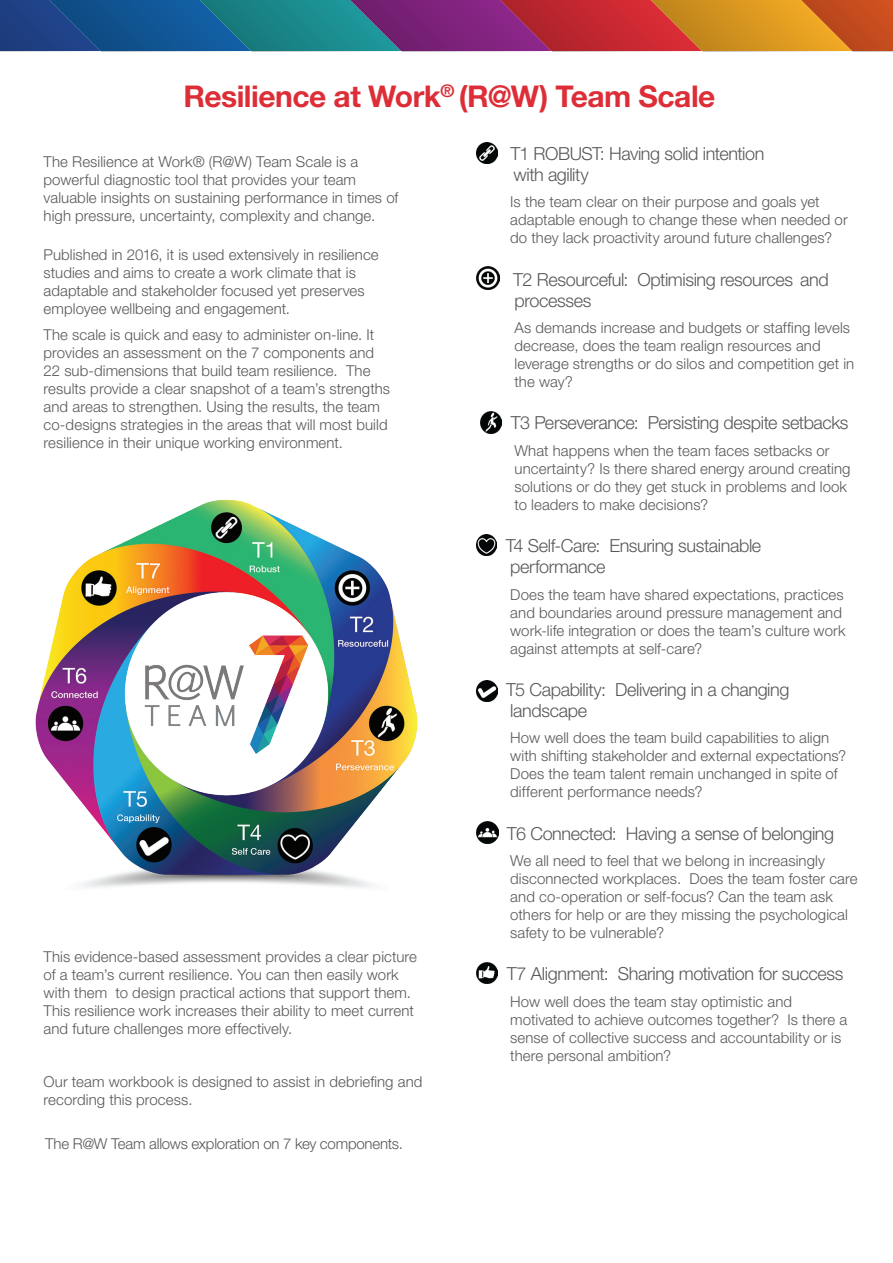
<style>
.page{position:relative;width:893px;height:1263px;background:#fff}
.page>*{position:absolute;margin:0;border:0;box-sizing:border-box;transform-origin:0 0}
.Heading{font:700 30px "Helvetica Neue LT Std";letter-spacing:-.015em;color:#dd2d37}
.Sub_Heading{font:300 18px/21px "Helvetica Neue LT Std";letter-spacing:-.02em;color:#57585a}
.Body{font:300 15px/18px "Helvetica Neue LT Std";letter-spacing:.005em;color:#57585a}
.Sub_Heading-2{font:300 15px "Helvetica Neue LT Std";letter-spacing:-.015em;color:#57585a}
</style>
<div class="page">
<svg style="left:0;top:0;width:893px;height:51px;background:#735660"></svg>
<img style="left:35px;top:499px;width:383px;height:389px">
<img style="left:476px;top:143px;width:21px;height:21px">
<img style="left:476px;top:266px;width:24px;height:24px">
<img style="left:480px;top:412px;width:22px;height:21px">
<img style="left:476px;top:535px;width:21px;height:20px">
<img style="left:476px;top:680px;width:21px;height:21px">
<img style="left:476px;top:822px;width:22px;height:22px">
<img style="left:476px;top:962px;width:22px;height:22px">
<p class="Heading" style="left:183px;top:78px;width:534px">Resilience at Work<sup>®</sup> (R@W) Team Scale</p>
<p class="Body" style="left:44px;top:152px;width:356px">The Resilience at Work® (R@W) Team Scale is a powerful diagnostic tool that provides your team valuable insights on sustaining performance in times of high pressure, uncertainty, complexity and change.</p>
<p class="Body" style="left:44px;top:245px;width:337px">Published in 2016, it is used extensively in resilience studies and aims to create a work climate that is adaptable and stakeholder focused yet preserves employee wellbeing and engagement.</p>
<p class="Body" style="left:44px;top:325px;width:348px">The scale is quick and easy to administer on-line. It provides an assessment on the 7 components and 22 sub-dimensions that build team resilience. The results provide a clear snapshot of a team’s strengths and areas to strengthen. Using the results, the team co-designs strategies in the areas that will most build resilience in their unique working environment.</p>
<p class="Body" style="left:44px;top:947px;width:375px">This evidence-based assessment provides a clear picture of a team’s current resilience. You can then easily work with them to design practical actions that support them.<br>This resilience work increases their ability to meet current and future challenges more effectively.</p>
<p class="Body" style="left:44px;top:1072px;width:380px">Our team workbook is designed to assist in debriefing and recording this process.</p>
<p class="Sub_Heading-2" style="left:45px;top:1135px;width:359px">The R@W Team allows exploration on 7 key components.</p>
<p class="Sub_Heading" style="left:511px;top:142px;width:255px">T1 ROBUST: Having solid intention with agility</p>
<p class="Body" style="left:510px;top:193px;width:339px">Is the team clear on their purpose and goals yet adaptable enough to change these when needed or do they lack proactivity around future challenges?</p>
<p class="Sub_Heading" style="left:513px;top:268px;width:317px">T2 Resourceful: Optimising resources and processes</p>
<p class="Body" style="left:514px;top:318px;width:341px">As demands increase and budgets or staffing levels decrease, does the team realign resources and leverage strengths or do silos and competition get in the way?</p>
<p class="Sub_Heading" style="left:511px;top:412px;width:339px">T3 Perseverance: Persisting despite setbacks</p>
<p class="Body" style="left:514px;top:441px;width:338px">What happens when the team faces setbacks or uncertainty? Is there shared energy around creating solutions or do they get stuck in problems and look to leaders to make decisions?</p>
<p class="Sub_Heading" style="left:506px;top:535px;width:257px">T4 Self-Care: Ensuring sustainable performance</p>
<p class="Body" style="left:510px;top:585px;width:337px">Does the team have shared expectations, practices and boundaries around pressure management and work-life integration or does the team’s culture work against attempts at self-care?</p>
<p class="Sub_Heading" style="left:506px;top:679px;width:285px">T5 Capability: Delivering in a changing landscape</p>
<p class="Body" style="left:510px;top:729px;width:337px">How well does the team build capabilities to align with shifting stakeholder and external expectations?<br>Does the team talent remain unchanged in spite of different performance needs?</p>
<p class="Sub_Heading" style="left:507px;top:822px;width:329px">T6 Connected: Having a sense of belonging</p>
<p class="Body" style="left:510px;top:851px;width:349px">We all need to feel that we belong in increasingly disconnected workplaces. Does the team foster care and co-operation or self-focus? Can the team ask others for help or are they missing the psychological safety to be vulnerable?</p>
<p class="Sub_Heading" style="left:507px;top:963px;width:338px">T7 Alignment: Sharing motivation for success</p>
<p class="Body" style="left:510px;top:992px;width:338px">How well does the team stay optimistic and motivated to achieve outcomes together? Is there a sense of collective success and accountability or is there personal ambition?</p>
</div>
